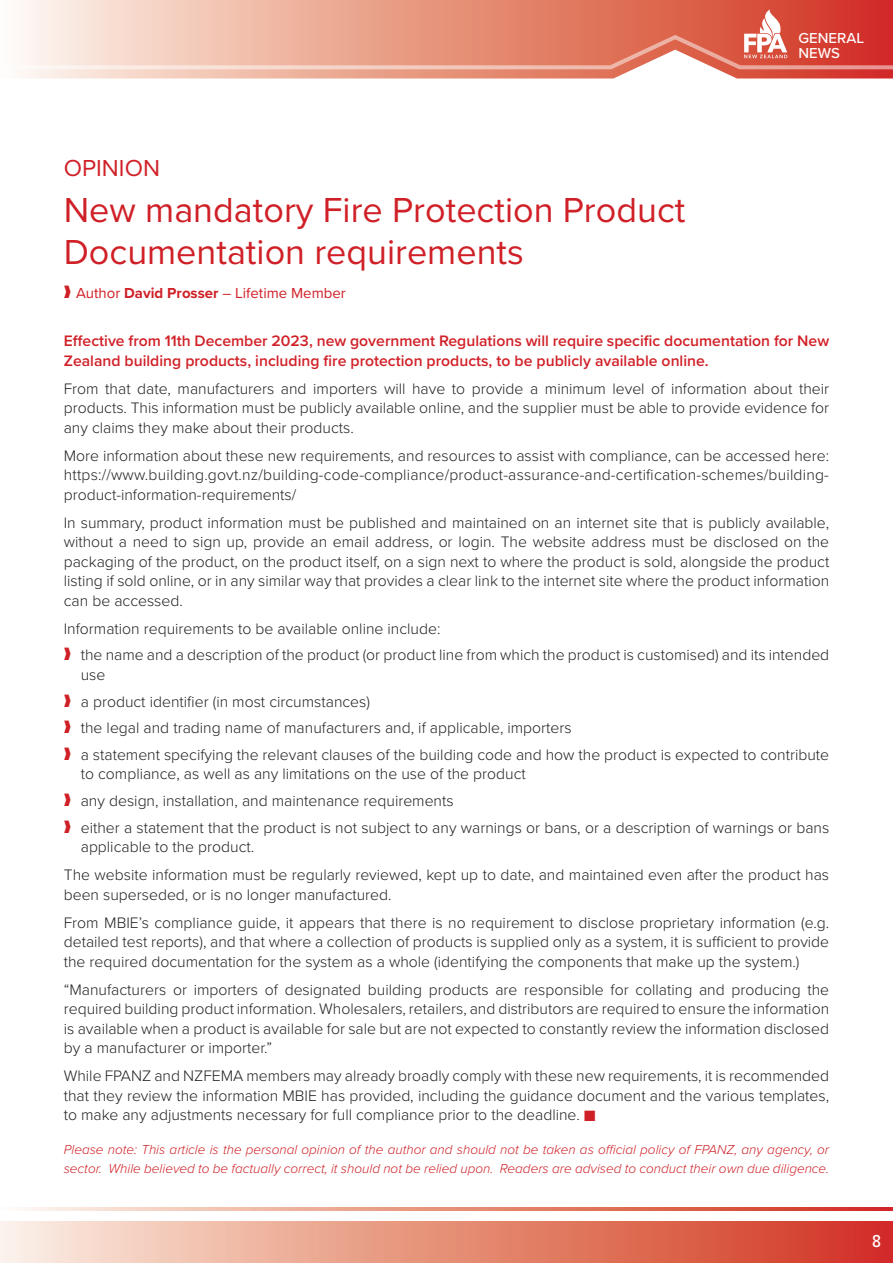
<style>
.page{position:relative;width:893px;height:1263px;background:#fff}
.page>*{position:absolute;margin:0;border:0;box-sizing:border-box;transform-origin:0 0}
.General_News{font:36px/42px "Proxima Nova";color:#d02027}
.General_News-2{font:24px "Proxima Nova";color:#d02027}
.t1{font:500 18px "Proxima Nova Cond";color:#fff}
.Body_Text{font:300 15.75px/19.5px "Proxima Nova";color:#231f20;text-align:justify}
.Body_Text-2{font:600 15.75px/19.5px "Proxima Nova";color:#d12128}
.t2{font:15px "Proxima Nova";color:#d02027}
.t3{font:500 15px/15px "Proxima Nova";color:#fff}
.Body_Text-3{font:italic 300 13.5px/19.5px "Proxima Nova";color:#d02027}
.s1{font-weight:700}
.s2{color:#d02027}
</style>
<div class="page">
<div style="left:0;top:1221px;width:893px;height:42px;background:linear-gradient(to right,#fbefdd,#d1301b)"></div>
<svg style="left:20px;top:1207px;width:873px;height:4px"></svg>
<svg style="left:21px;top:0;width:872px;height:9px"></svg>
<svg style="left:21px;top:69px;width:872px;height:10px"></svg>
<svg style="left:21px;top:9px;width:872px;height:60px"></svg>
<p class="t3" style="left:799px;top:30px;width:67px">GENERAL<br>NEWS</p>
<p class="General_News-2" style="left:64px;top:150px;width:98px">OPINION</p>
<p class="General_News" style="left:64px;top:187px;width:623px">New mandatory Fire Protection Product<br>Documentation requirements</p>
<p class="t2" style="left:64px;top:282px;width:284px">❱ Author <span class="s1">David Prosser</span> – Lifetime Member</p>
<p class="Body_Text-2" style="left:64px;top:331px;width:767px">Effective from 11th December 2023, new government Regulations will require specific documentation for New<br>Zealand building products, including fire protection products, to be publicly available online.</p>
<p class="Body_Text" style="left:64px;top:378px;width:767px">From that date, manufacturers and importers will have to provide a minimum level of information about their products. This information must be publicly available online, and the supplier must be able to provide evidence for any claims they make about their products.</p>
<p class="Body_Text" style="left:64px;top:445px;width:767px">More information about these new requirements, and resources to assist with compliance, can be accessed here: https://www.building.govt.nz/building-code-compliance/product-assurance-and-certification-schemes/building&shy;product-information-requirements/</p>
<p class="Body_Text" style="left:64px;top:512px;width:767px">In summary, product information must be published and maintained on an internet site that is publicly available, without a need to sign up, provide an email address, or login. The website address must be disclosed on the packaging of the product, on the product itself, on a sign next to where the product is sold, alongside the product listing if sold online, or in any similar way that provides a clear link to the internet site where the product information can be accessed.</p>
<p class="Body_Text" style="left:64px;top:618px;width:378px">Information requirements to be available online include:</p>
<p class="Body_Text" style="left:81px;top:645px;width:750px;text-indent:-17px"><span class="s2">❱</span> the name and a description of the product (or product line from which the product is customised) and its intended use</p>
<p class="Body_Text" style="left:64px;top:691px;width:308px"><span class="s2">❱</span> a product identifier (in most circumstances)</p>
<p class="Body_Text" style="left:64px;top:717px;width:509px"><span class="s2">❱</span> the legal and trading name of manufacturers and, if applicable, importers</p>
<p class="Body_Text" style="left:81px;top:744px;width:750px;text-indent:-17px"><span class="s2">❱</span> a statement specifying the relevant clauses of the building code and how the product is expected to contribute to compliance, as well as any limitations on the use of the product</p>
<p class="Body_Text" style="left:64px;top:790px;width:391px"><span class="s2">❱</span> any design, installation, and maintenance requirements</p>
<p class="Body_Text" style="left:81px;top:817px;width:750px;text-indent:-17px"><span class="s2">❱</span> either a statement that the product is not subject to any warnings or bans, or a description of warnings or bans applicable to the product.</p>
<p class="Body_Text" style="left:64px;top:864px;width:767px">The website information must be regularly reviewed, kept up to date, and maintained even after the product has been superseded, or is no longer manufactured.</p>
<p class="Body_Text" style="left:64px;top:912px;width:767px">From MBIE’s compliance guide, it appears that there is no requirement to disclose proprietary information (e.g. detailed test reports), and that where a collection of products is supplied only as a system, it is sufficient to provide the required documentation for the system as a whole (identifying the components that make up the system.)</p>
<p class="Body_Text" style="left:64px;top:979px;width:767px">“Manufacturers or importers of designated building products are responsible for collating and producing the required building product information. Wholesalers, retailers, and distributors are required to ensure the information is available when a product is available for sale but are not expected to constantly review the information disclosed by a manufacturer or importer.”</p>
<p class="Body_Text" style="left:64px;top:1065px;width:767px">While FPANZ and NZFEMA members may already broadly comply with these new requirements, it is recommended that they review the information MBIE has provided, including the guidance document and the various templates, to make any adjustments necessary for full compliance prior to the deadline. <span class="s2">■</span></p>
<p class="Body_Text-3" style="left:64px;top:1139px;width:767px">Please note: This article is the personal opinion of the author and should not be taken as official policy of FPANZ, any agency, or sector. While believed to be factually correct, it should not be relied upon. Readers are advised to conduct their own due diligence.</p>
<p class="t1" style="left:872px;top:1227px;width:10px">8</p>
</div>
